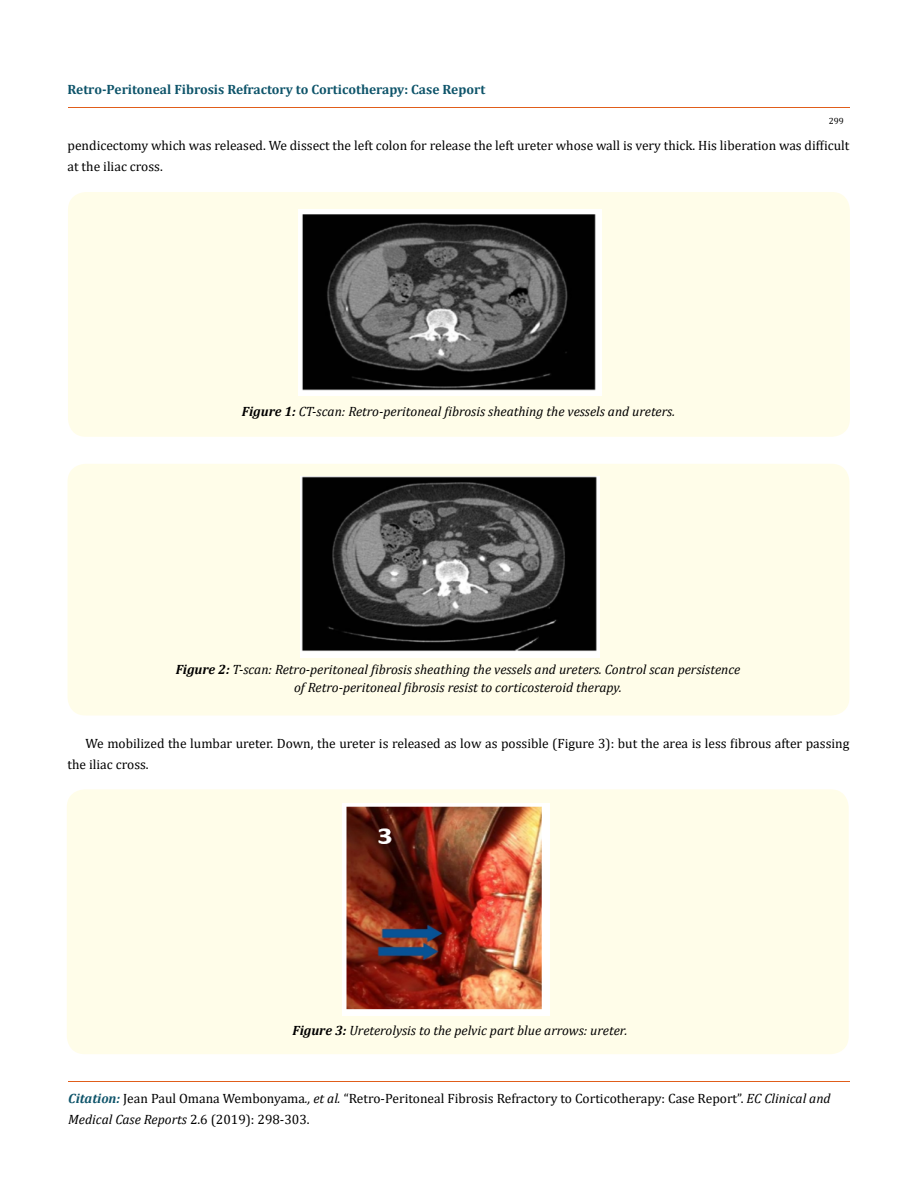
<style>
.page{position:relative;width:917px;height:1188px;background:#fff}
.page>*{position:absolute;margin:0;border:0;box-sizing:border-box;transform-origin:0 0}
.t1{font:13.5px/21px "Cambria";color:#000}
.t2{font:italic 13.5px/18px "Cambria";color:#000;text-align:center}
.t3{font:700 13.5px "Cambria";color:#0e546a}
.t4{font:9px "Cambria";color:#000}
.s1{font-weight:700}
.s2{font-weight:700;font-style:italic;color:#0e546a}
.s3{font-style:italic}
</style>
<div class="page">
<hr style="left:68px;top:108px;width:781px;height:1px;background:#e05d1a">
<hr style="left:68px;top:1082px;width:781px;height:1px;background:#e05d1a">
<div style="left:68px;top:192px;width:781px;height:245px;background:#fffde9;border-radius:18px"></div>
<img style="left:298px;top:209px;width:303px;height:187px">
<div style="left:68px;top:464px;width:781px;height:252px;background:#fffde9;border-radius:18px"></div>
<img style="left:300px;top:476px;width:299px;height:181px">
<div style="left:67px;top:789px;width:781px;height:265px;background:#fffde9;border-radius:18px"></div>
<img style="left:342px;top:804px;width:208px;height:211px">
<p class="t3" style="left:68px;top:80px;width:419px">Retro-Peritoneal Fibrosis Refractory to Corticotherapy: Case Report</p>
<p class="t4" style="left:828px;top:116px;width:16px">299</p>
<p class="t1" style="left:68px;top:135px;width:783px">pendicectomy which was released. We dissect the left colon for release the left ureter whose wall is very thick. His liberation was difficult at the iliac cross.</p>
<p class="t2" style="left:242px;top:402px;width:435px"><span class="s1">Figure 1:</span> CT-scan: Retro-peritoneal fibrosis sheathing the vessels and ureters.</p>
<p class="t2" style="left:176px;top:660px;width:566px"><span class="s1">Figure 2:</span> T-scan: Retro-peritoneal fibrosis sheathing the vessels and ureters. Control scan persistence of Retro-peritoneal fibrosis resist to corticosteroid therapy.</p>
<p class="t1" style="left:68px;top:733px;width:783px;text-indent:18px">We mobilized the lumbar ureter. Down, the ureter is released as low as possible (Figure 3): but the area is less fibrous after passing the iliac cross.</p>
<p class="t2" style="left:292px;top:1021px;width:336px"><span class="s1">Figure 3:</span> Ureterolysis to the pelvic part blue arrows: ureter.</p>
<p class="t1" style="left:68px;top:1088px;width:763px"><span class="s2">Citation:</span> Jean Paul Omana Wembonyama<span class="s3">., et al.</span> “Retro-Peritoneal Fibrosis Refractory to Corticotherapy: Case Report”. <span class="s3">EC Clinical and<br>Medical Case Reports</span> 2.6 (2019): 298-303.</p>
</div>
